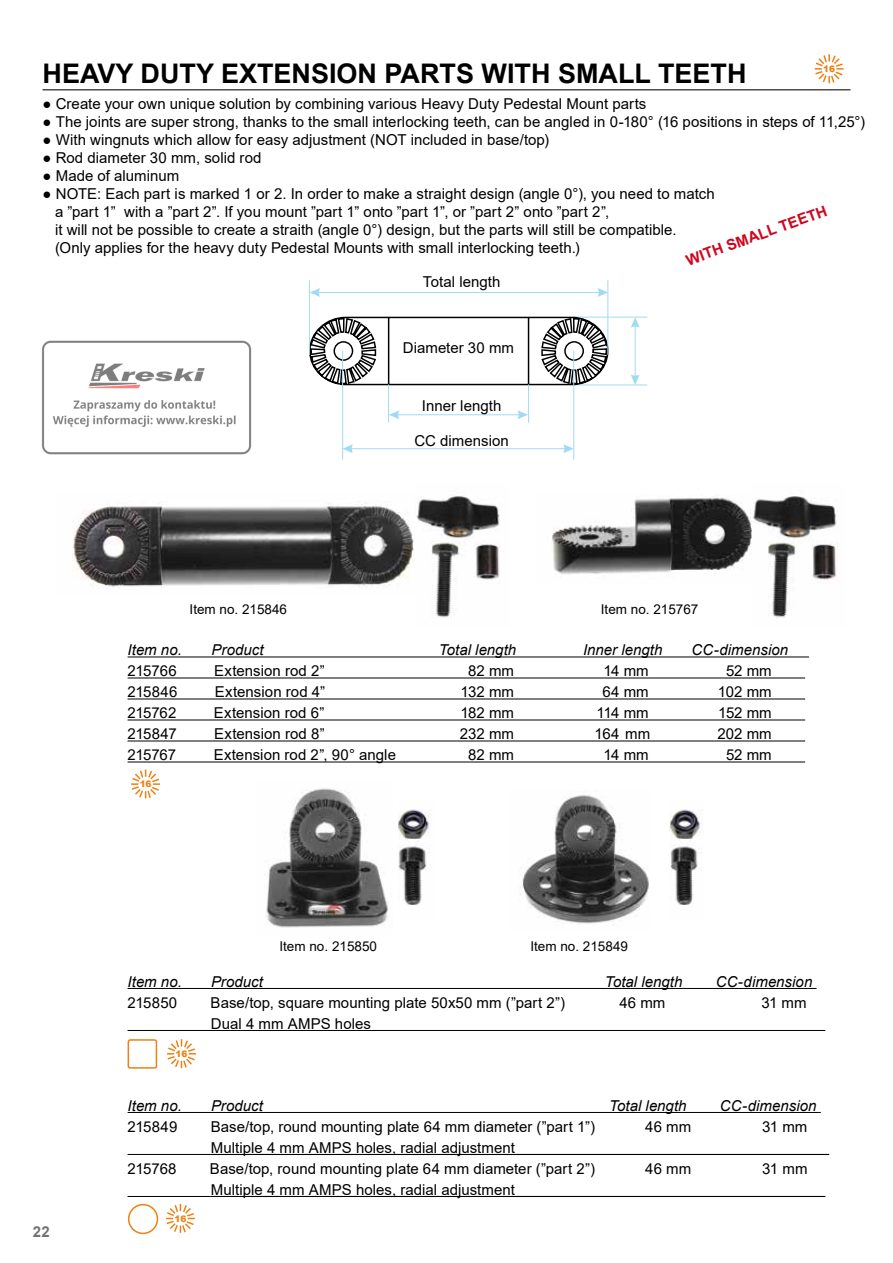
<style>
.page{position:relative;width:893px;height:1263px;background:#fff}
.page>*{position:absolute;margin:0;border:0;box-sizing:border-box;transform-origin:0 0}
.t1{font:700 27px "Arial";color:#000}
.t2{font:15px/18px "Arial";color:#000}
.t3{font:italic 15px "Arial";color:#000}
.t4{font:700 15px "Arial";color:#cd071e}
.t5{font:700 15px "Arial";color:#707172}
.t6{font:13.5px "Arial";color:#000}
.t7{font:900 9px "Arial";letter-spacing:-.01em;color:#ee8014}
</style>
<div class="page">
<img style="left:265px;top:788px;width:123px;height:140px">
<img style="left:520px;top:795px;width:129px;height:130px">
<img style="left:552px;top:497px;width:201px;height:78px">
<img style="left:72px;top:503px;width:343px;height:85px">
<img style="left:670px;top:809px;width:32px;height:96px">
<img style="left:416px;top:496px;width:84px;height:122px">
<img style="left:398px;top:809px;width:33px;height:96px">
<img style="left:753px;top:496px;width:85px;height:122px">
<hr style="left:573px;top:317px;width:74px;height:1px;background:#a2daf4">
<hr style="left:573px;top:385px;width:74px;height:1px;background:#a2daf4">
<hr style="left:635px;top:322px;width:1px;height:58px;background:#a2daf4">
<svg style="left:631px;top:317px;width:9px;height:11px"></svg>
<svg style="left:631px;top:375px;width:9px;height:10px"></svg>
<svg style="left:308px;top:316px;width:301px;height:70px"></svg>
<hr style="left:309px;top:280px;width:1px;height:75px;background:#a2daf4">
<hr style="left:607px;top:280px;width:1px;height:75px;background:#a2daf4">
<hr style="left:315px;top:292px;width:288px;height:1px;background:#a2daf4">
<svg style="left:310px;top:288px;width:10px;height:9px"></svg>
<svg style="left:598px;top:288px;width:10px;height:9px"></svg>
<hr style="left:388px;top:384px;width:1px;height:39px;background:#a2daf4">
<hr style="left:528px;top:384px;width:1px;height:39px;background:#a2daf4">
<hr style="left:342px;top:351px;width:1px;height:109px;background:#a2daf4">
<hr style="left:573px;top:351px;width:1px;height:109px;background:#a2daf4">
<hr style="left:394px;top:414px;width:129px;height:1px;background:#a2daf4">
<svg style="left:389px;top:410px;width:10px;height:9px"></svg>
<svg style="left:518px;top:410px;width:10px;height:9px"></svg>
<hr style="left:348px;top:448px;width:220px;height:1px;background:#a2daf4">
<svg style="left:342px;top:444px;width:11px;height:9px"></svg>
<svg style="left:563px;top:444px;width:11px;height:9px"></svg>
<hr style="left:128px;top:657px;width:681px;height:1px;background:#000">
<hr style="left:128px;top:678px;width:677px;height:1px;background:#000">
<hr style="left:128px;top:699px;width:677px;height:1px;background:#000">
<hr style="left:128px;top:720px;width:677px;height:1px;background:#000">
<hr style="left:128px;top:741px;width:677px;height:1px;background:#000">
<hr style="left:128px;top:762px;width:677px;height:1px;background:#000">
<hr style="left:128px;top:988px;width:689px;height:1px;background:#000">
<hr style="left:128px;top:1030px;width:697px;height:1px;background:#000">
<hr style="left:43px;top:89px;width:807px;height:1px;background:#000">
<hr style="left:128px;top:1112px;width:693px;height:1px;background:#000">
<hr style="left:128px;top:1154px;width:83px;height:1px;background:#000">
<hr style="left:211px;top:1154px;width:618px;height:1px;background:#000">
<hr style="left:128px;top:1196px;width:83px;height:1px;background:#000">
<hr style="left:211px;top:1196px;width:614px;height:1px;background:#000">
<svg style="left:166px;top:1203px;width:29px;height:30px"></svg>
<div style="left:128px;top:1204px;width:30px;height:30px;border:2px solid #ee8014;border-radius:50%"></div>
<div style="left:128px;top:1039px;width:29px;height:30px;border:2px solid #ee8014;border-radius:2px"></div>
<svg style="left:167px;top:1039px;width:29px;height:30px"></svg>
<svg style="left:131px;top:769px;width:30px;height:30px"></svg>
<svg style="left:814px;top:54px;width:30px;height:30px"></svg>
<img style="left:42px;top:340px;width:210px;height:115px">
<h1 class="t1" style="left:43px;top:55px;width:706px">HEAVY DUTY EXTENSION PARTS WITH SMALL TEETH</h1>
<p class="t2" style="left:43px;top:94px;width:605px">● Create your own unique solution by combining various Heavy Duty Pedestal Mount parts</p>
<p class="t2" style="left:43px;top:112px;width:824px">● The joints are super strong, thanks to the small interlocking teeth, can be angled in 0-180° (16 positions in steps of 11,25°)</p>
<p class="t2" style="left:43px;top:130px;width:508px">● With wingnuts which allow for easy adjustment (NOT included in base/top)</p>
<p class="t2" style="left:43px;top:148px;width:220px">● Rod diameter 30 mm, solid rod</p>
<p class="t2" style="left:43px;top:166px;width:138px">● Made of aluminum</p>
<p class="t2" style="left:55px;top:184px;width:661px;text-indent:-13px">● NOTE: Each part is marked 1 or 2. In order to make a straight design (angle 0°), you need to match a ”part 1” with a ”part 2”. If you mount ”part 1” onto ”part 1”, or ”part 2” onto ”part 2”,<br>it will not be possible to create a straith (angle 0°) design, but the parts will still be compatible. (Only applies for the heavy duty Pedestal Mounts with small interlocking teeth.)</p>
<p class="t7" style="left:823px;top:62px;width:13px">16</p>
<p class="t4" style="left:683px;top:251px;width:150px;rotate:-20deg">WITH SMALL TEETH</p>
<p class="t2" style="left:423px;top:273px;width:79px">Total length</p>
<p class="t2" style="left:403px;top:338px;width:113px">Diameter 30 mm</p>
<p class="t2" style="left:422px;top:396px;width:81px">Inner length</p>
<p class="t2" style="left:414px;top:432px;width:96px">CC dimension</p>
<p class="t6" style="left:190px;top:600px;width:99px">Item no. 215846</p>
<p class="t6" style="left:601px;top:600px;width:99px">Item no. 215767</p>
<p class="t3" style="left:128px;top:640px;width:56px">Item no.</p>
<p class="t3" style="left:212px;top:640px;width:54px">Product</p>
<p class="t3" style="left:439px;top:640px;width:79px">Total length</p>
<p class="t3" style="left:583px;top:640px;width:81px">Inner length</p>
<p class="t3" style="left:692px;top:640px;width:98px">CC-dimension</p>
<p class="t2" style="left:128px;top:662px;width:51px">215766</p>
<p class="t2" style="left:214px;top:662px;width:112px">Extension rod 2”</p>
<p class="t2" style="left:468px;top:662px;width:47px">82 mm</p>
<p class="t2" style="left:603px;top:662px;width:47px">14 mm</p>
<p class="t2" style="left:726px;top:662px;width:47px">52 mm</p>
<p class="t2" style="left:128px;top:683px;width:51px">215846</p>
<p class="t2" style="left:215px;top:683px;width:112px">Extension rod 4”</p>
<p class="t2" style="left:461px;top:683px;width:55px">132 mm</p>
<p class="t2" style="left:602px;top:683px;width:48px">64 mm</p>
<p class="t2" style="left:718px;top:683px;width:55px">102 mm</p>
<p class="t2" style="left:128px;top:704px;width:50px">215762</p>
<p class="t2" style="left:214px;top:704px;width:112px">Extension rod 6”</p>
<p class="t2" style="left:460px;top:704px;width:55px">182 mm</p>
<p class="t2" style="left:596px;top:704px;width:54px">114 mm</p>
<p class="t2" style="left:718px;top:704px;width:55px">152 mm</p>
<p class="t2" style="left:128px;top:725px;width:51px">215847</p>
<p class="t2" style="left:214px;top:725px;width:112px">Extension rod 8”</p>
<p class="t2" style="left:460px;top:725px;width:56px">232 mm</p>
<p class="t2" style="left:595px;top:725px;width:57px">164 mm</p>
<p class="t2" style="left:717px;top:725px;width:56px">202 mm</p>
<p class="t2" style="left:128px;top:746px;width:50px">215767</p>
<p class="t2" style="left:214px;top:746px;width:184px">Extension rod 2”, 90° angle</p>
<p class="t2" style="left:468px;top:746px;width:47px">82 mm</p>
<p class="t2" style="left:603px;top:746px;width:47px">14 mm</p>
<p class="t2" style="left:726px;top:746px;width:47px">52 mm</p>
<p class="t7" style="left:140px;top:777px;width:13px">16</p>
<p class="t6" style="left:279px;top:937px;width:99px">Item no. 215850</p>
<p class="t6" style="left:530px;top:937px;width:99px">Item no. 215849</p>
<p class="t3" style="left:128px;top:972px;width:56px">Item no.</p>
<p class="t3" style="left:211px;top:972px;width:54px">Product</p>
<p class="t3" style="left:605px;top:972px;width:79px">Total length</p>
<p class="t3" style="left:716px;top:972px;width:98px">CC-dimension</p>
<p class="t2" style="left:128px;top:993px;width:51px">215850</p>
<p class="t2" style="left:211px;top:993px;width:356px">Base/top, square mounting plate 50x50 mm (”part 2”)</p>
<p class="t2" style="left:619px;top:993px;width:48px">46 mm</p>
<p class="t2" style="left:761px;top:993px;width:47px">31 mm</p>
<p class="t2" style="left:211px;top:1014px;width:162px">Dual 4 mm AMPS holes</p>
<p class="t7" style="left:176px;top:1047px;width:13px">16</p>
<p class="t5" style="left:33px;top:1221px;width:18px">22</p>
<p class="t3" style="left:128px;top:1096px;width:56px">Item no.</p>
<p class="t3" style="left:211px;top:1096px;width:54px">Product</p>
<p class="t3" style="left:609px;top:1096px;width:79px">Total length</p>
<p class="t3" style="left:720px;top:1096px;width:98px">CC-dimension</p>
<p class="t2" style="left:128px;top:1117px;width:51px">215849</p>
<p class="t2" style="left:211px;top:1117px;width:386px">Base/top, round mounting plate 64 mm diameter (”part 1”)</p>
<p class="t2" style="left:645px;top:1117px;width:48px">46 mm</p>
<p class="t2" style="left:762px;top:1117px;width:47px">31 mm</p>
<p class="t2" style="left:211px;top:1138px;width:305px">Multiple 4 mm AMPS holes, radial adjustment</p>
<p class="t2" style="left:128px;top:1159px;width:51px">215768</p>
<p class="t2" style="left:210px;top:1159px;width:387px">Base/top, round mounting plate 64 mm diameter (”part 2”)</p>
<p class="t2" style="left:645px;top:1159px;width:48px">46 mm</p>
<p class="t2" style="left:762px;top:1159px;width:47px">31 mm</p>
<p class="t2" style="left:211px;top:1180px;width:305px">Multiple 4 mm AMPS holes, radial adjustment</p>
<p class="t7" style="left:174px;top:1212px;width:13px">16</p>
</div>
